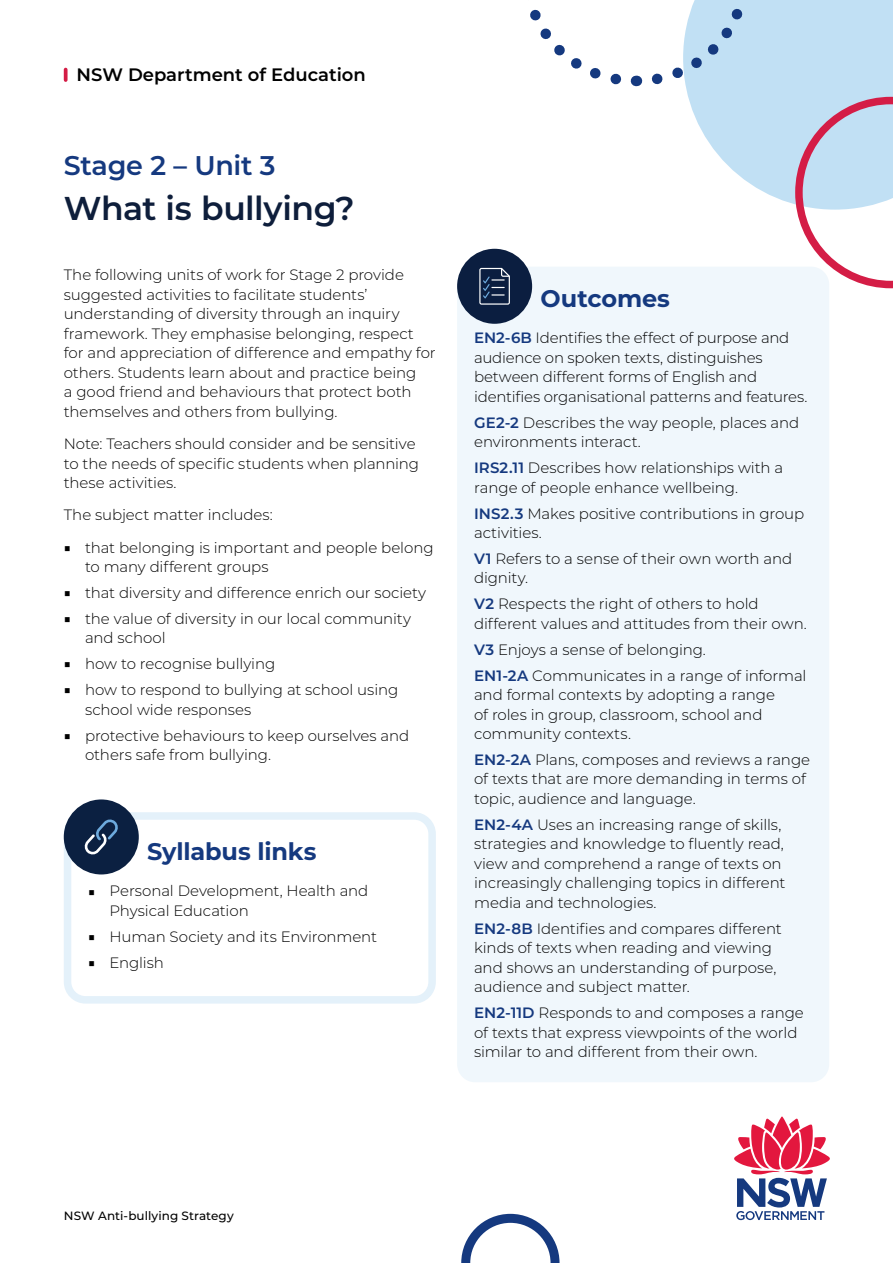
<style>
.page{position:relative;width:893px;height:1263px;background:#fff}
.page>*{position:absolute;margin:0;border:0;box-sizing:border-box;transform-origin:0 0}
.Heading_1B{font:600 33px "Montserrat";letter-spacing:-.015em;color:#0e1e3b}
.Heading_1A{font:600 27px "Montserrat";letter-spacing:-.01em;color:#15397f}
.Heading_2A{font:700 24px "Montserrat";letter-spacing:-.005em;color:#15397f}
.t1{font:600 18px "Montserrat";color:#000}
.Body{font:300 15px/19.5px "Montserrat";letter-spacing:-.005em;color:#000}
.t2{font:500 12px "Montserrat";letter-spacing:.005em;color:#000}
.s1{font-size:12.75px}
.s2{font-weight:600;color:#15397f}
</style>
<div class="page">
<svg style="left:64px;top:70px;width:4px;height:10px"></svg>
<svg style="left:461px;top:1214px;width:99px;height:49px"></svg>
<svg style="left:530px;top:9px;width:107px;height:78px"></svg>
<svg style="left:651px;top:0;width:242px;height:288px"></svg>
<svg style="left:734px;top:1116px;width:96px;height:104px"></svg>
<div style="left:457px;top:267px;width:372px;height:815px;background:#f0f7fc;border-radius:18px"></div>
<div style="left:64px;top:812px;width:372px;height:191px;border:8px solid #e4f1fa;border-radius:18px"></div>
<div style="left:457px;top:249px;width:75px;height:75px;background:#0b1e40;border-radius:50%"></div>
<svg style="left:479px;top:268px;width:31px;height:37px"></svg>
<div style="left:64px;top:799px;width:75px;height:75px;background:#0b2041;border-radius:50%"></div>
<svg style="left:84px;top:819px;width:34px;height:36px"></svg>
<p class="t1" style="left:77px;top:62px;width:291px">NSW Department of Education</p>
<p class="Heading_1A" style="left:64px;top:146px;width:213px">Stage 2 – Unit 3</p>
<h1 class="Heading_1B" style="left:64px;top:185px;width:293px">What is bullying?</h1>
<p class="Body" style="left:64px;top:265px;width:374px">The following units of work for Stage 2 provide suggested activities to facilitate students’ understanding of diversity through an inquiry framework. They emphasise belonging, respect for and appreciation of difference and empathy for others. Students learn about and practice being<br>a good friend and behaviours that protect both themselves and others from bullying.</p>
<p class="Body" style="left:64px;top:433px;width:357px">Note: Teachers should consider and be sensitive to the needs of specific students when planning these activities.</p>
<p class="Body" style="left:64px;top:505px;width:211px">The subject matter includes:</p>
<p class="Body" style="left:85px;top:537px;width:350px;text-indent:-21px"><span class="s1">■</span> that belonging is important and people belong to many different groups</p>
<p class="Body" style="left:64px;top:582px;width:364px"><span class="s1">■</span> that diversity and difference enrich our society</p>
<p class="Body" style="left:85px;top:608px;width:328px;text-indent:-21px"><span class="s1">■</span> the value of diversity in our local community and school</p>
<p class="Body" style="left:64px;top:654px;width:213px"><span class="s1">■</span> how to recognise bullying</p>
<p class="Body" style="left:85px;top:680px;width:315px;text-indent:-21px"><span class="s1">■</span> how to respond to bullying at school using school wide responses</p>
<p class="Body" style="left:85px;top:725px;width:326px;text-indent:-21px"><span class="s1">■</span> protective behaviours to keep ourselves and others safe from bullying.</p>
<h2 class="Heading_2A" style="left:147px;top:834px;width:171px">Syllabus links</h2>
<p class="Body" style="left:110px;top:881px;width:260px;text-indent:-21px"><span class="s1">■</span> Personal Development, Health and<br>Physical Education</p>
<p class="Body" style="left:88px;top:926px;width:290px"><span class="s1">■</span> Human Society and its Environment</p>
<p class="Body" style="left:88px;top:952px;width:77px"><span class="s1">■</span> English</p>
<h2 class="Heading_2A" style="left:541px;top:281px;width:131px">Outcomes</h2>
<p class="Body" style="left:474px;top:328px;width:335px"><span class="s2">EN2-6B</span> Identifies the effect of purpose and audience on spoken texts, distinguishes between different forms of English and identifies organisational patterns and features.</p>
<p class="Body" style="left:474px;top:412px;width:327px"><span class="s2">GE2-2</span> Describes the way people, places and environments interact.</p>
<p class="Body" style="left:474px;top:458px;width:311px"><span class="s2">IRS2.11</span> Describes how relationships with a range of people enhance wellbeing.</p>
<p class="Body" style="left:474px;top:503px;width:332px"><span class="s2">INS2.3</span> Makes positive contributions in group activities.</p>
<p class="Body" style="left:474px;top:548px;width:320px"><span class="s2">V1</span> Refers to a sense of their own worth and dignity.</p>
<p class="Body" style="left:474px;top:594px;width:334px"><span class="s2">V2</span> Respects the right of others to hold different values and attitudes from their own.</p>
<p class="Body" style="left:474px;top:639px;width:233px"><span class="s2">V3</span> Enjoys a sense of belonging.</p>
<p class="Body" style="left:474px;top:665px;width:334px"><span class="s2">EN1-2A</span> Communicates in a range of informal and formal contexts by adopting a range<br>of roles in group, classroom, school and community contexts.</p>
<p class="Body" style="left:474px;top:749px;width:337px"><span class="s2">EN2-2A</span> Plans, composes and reviews a range of texts that are more demanding in terms of topic, audience and language.</p>
<p class="Body" style="left:474px;top:814px;width:313px"><span class="s2">EN2-4A</span> Uses an increasing range of skills, strategies and knowledge to fluently read, view and comprehend a range of texts on increasingly challenging topics in different media and technologies.</p>
<p class="Body" style="left:474px;top:918px;width:309px"><span class="s2">EN2-8B</span> Identifies and compares different kinds of texts when reading and viewing and shows an understanding of purpose, audience and subject matter.</p>
<p class="Body" style="left:474px;top:1002px;width:331px"><span class="s2">EN2-11D</span> Responds to and composes a range of texts that express viewpoints of the world similar to and different from their own.</p>
<p class="t2" style="left:64px;top:1208px;width:172px">NSW Anti-bullying Strategy</p>
</div>
